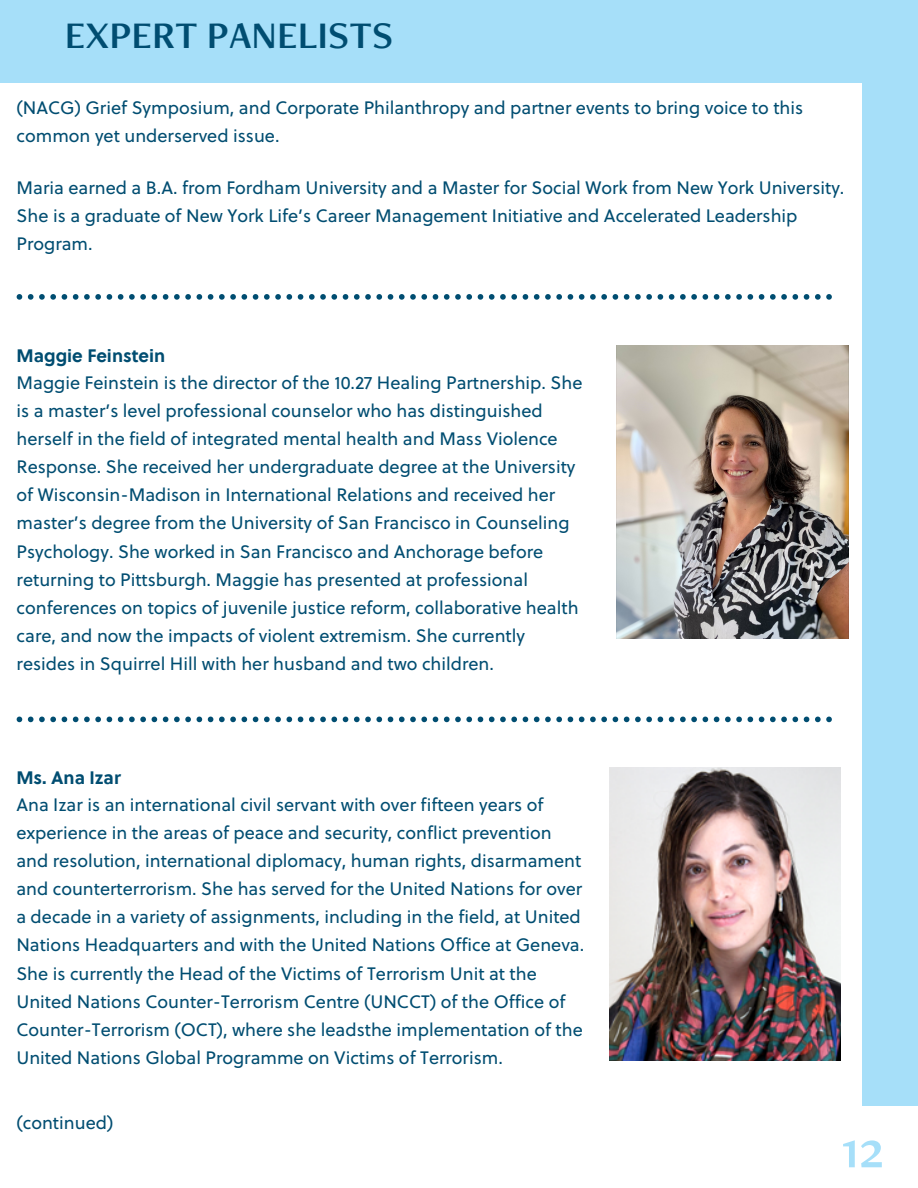
<style>
.page{position:relative;width:918px;height:1188px;background:#fff}
.page>*{position:absolute;margin:0;border:0;box-sizing:border-box;transform-origin:0 0}
.t1{font:54px "Freight Neo Pro Semi";color:#a6dff9}
.t2{font:39px "Freight Neo Pro Semi";color:#004d71}
.t3{font:18px/28.2px "Soleil";color:#004d71}
.t4{font:700 18px "Soleil W02";color:#004d71}
</style>
<div class="page">
<div style="left:863px;top:0;width:55px;height:1105px;background:#a6dff9"></div>
<div style="left:0;top:0;width:918px;height:82px;background:#a6dff9"></div>
<svg style="left:17px;top:294px;width:815px;height:6px"></svg>
<img style="left:617px;top:345px;width:232px;height:294px">
<svg style="left:17px;top:717px;width:815px;height:5px"></svg>
<img style="left:609px;top:767px;width:232px;height:294px">
<p class="t2" style="left:65px;top:21px;width:330px">EXPERT PANELISTS</p>
<p class="t3" style="left:17px;top:93px;width:788px">(NACG) Grief Symposium, and Corporate Philanthropy and partner events to bring voice to this common yet underserved issue.</p>
<p class="t3" style="left:17px;top:173px;width:829px">Maria earned a B.A. from Fordham University and a Master for Social Work from New York University.<br>She is a graduate of New York Life’s Career Management Initiative and Accelerated Leadership<br>Program.</p>
<p class="t4" style="left:17px;top:341px;width:150px">Maggie Feinstein</p>
<p class="t3" style="left:17px;top:368px;width:567px">Maggie Feinstein is the director of the 10.27 Healing Partnership. She is a master’s level professional counselor who has distinguished herself in the field of integrated mental health and Mass Violence Response. She received her undergraduate degree at the University of Wisconsin-Madison in International Relations and received her master’s degree from the University of San Francisco in Counseling Psychology. She worked in San Francisco and Anchorage before returning to Pittsburgh. Maggie has presented at professional conferences on topics of juvenile justice reform, collaborative health care, and now the impacts of violent extremism. She currently resides in Squirrel Hill with her husband and two children.</p>
<p class="t4" style="left:16px;top:764px;width:106px">Ms. Ana Izar</p>
<p class="t3" style="left:16px;top:790px;width:569px">Ana Izar is an international civil servant with over fifteen years of experience in the areas of peace and security, conflict prevention and resolution, international diplomacy, human rights, disarmament and counterterrorism. She has served for the United Nations for over a decade in a variety of assignments, including in the field, at United Nations Headquarters and with the United Nations Office at Geneva.<br>She is currently the Head of the Victims of Terrorism Unit at the United Nations Counter-Terrorism Centre (UNCCT) of the Office of Counter-Terrorism (OCT), where she leadsthe implementation of the United Nations Global Programme on Victims of Terrorism.</p>
<p class="t3" style="left:17px;top:1109px;width:98px">(continued)</p>
<p class="t1" style="left:842px;top:1129px;width:44px">12</p>
</div>
